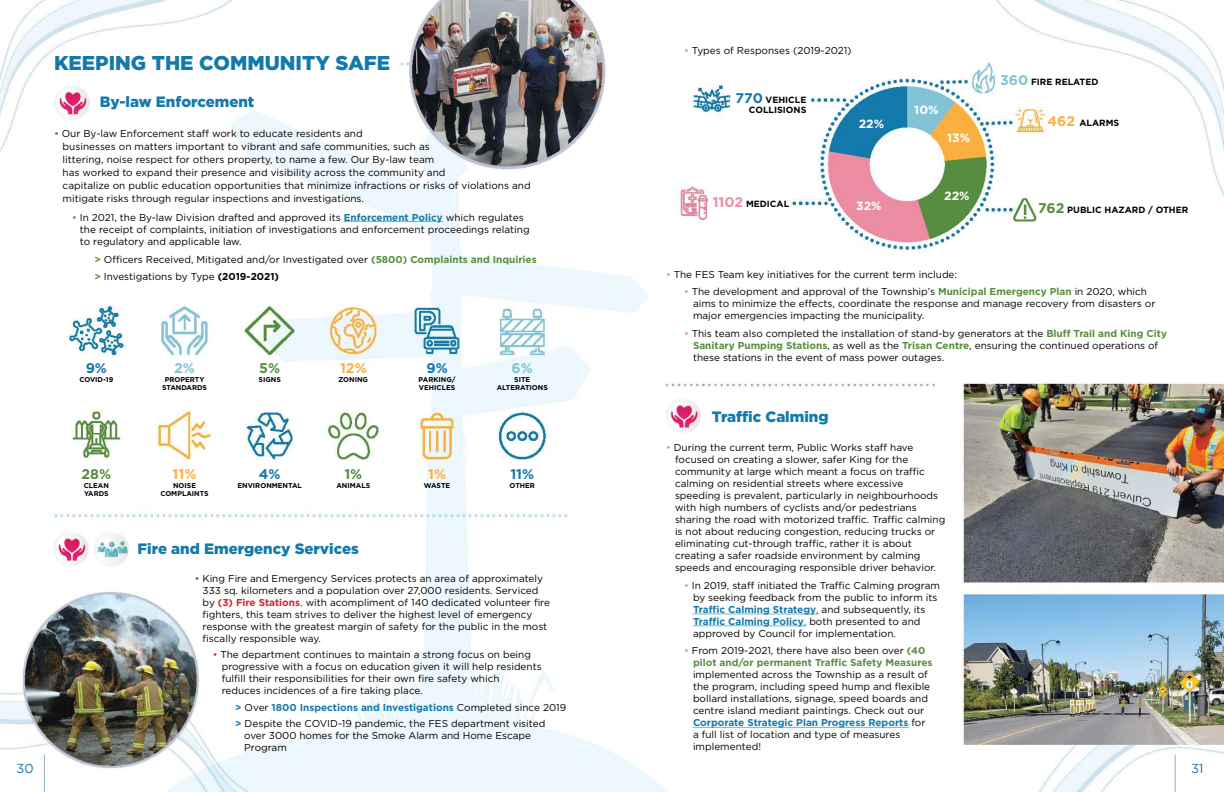
<style>
.page{position:relative;width:1224px;height:792px;background:#fff}
.page>*{position:absolute;margin:0;border:0;box-sizing:border-box;transform-origin:0 0}
.t1{font:900 20px "Gotham";color:#1379ab}
.t2{font:900 15px "Gotham";color:#1379ab}
.t3{font:900 15px "Gotham";color:#157aab}
.t4{font:700 14px "Gotham";color:#1379ab}
.t5{font:700 14px "Gotham";color:#fbb040}
.t6{font:700 14px "Gotham";color:#568e3f}
.t7{font:700 14px "Gotham";color:#83c3d7}
.t8{font:13px "Gotham";color:#157aab}
.t9{font:700 11.9px "Gotham";color:#fff}
.t10{font:10px/12px "Gotham";color:#000}
.t11{font:700 10px/12px "Gotham";color:#568e3f}
.t12{font:700 9px/10.8px "Gotham";color:#000;text-align:right}
.t13{font:700 7px/8.4px "Gotham";color:#000;text-align:center}
.s1{color:#1379ab}
.s2{color:#568e3f}
.s3{font-weight:700;color:#1379ab}
.s4{font-weight:700;color:#568e3f}
.s5{font-weight:700}
.s6{font-weight:700;color:#d2232a}
.s7{color:#d2232a}
.s8{color:#e6899e}
.s9{font-size:14px;color:#1379ab}
.s10{font-size:14px;color:#ec8da3}
.s11{font-size:14px;color:#83c3d7}
.s12{font-size:14px;color:#fbb040}
.s13{font-size:14px;color:#568e3f}
.s14{font-weight:400;color:#e6899e}
.s15{font-weight:400;color:#000}
</style>
<div class="page">
<img style="left:0;top:0;width:1224px;height:792px">
<img style="left:792px;top:1px;width:431px;height:248px">
<img style="left:1px;top:1px;width:229px;height:149px">
<img style="left:407px;top:0;width:200px;height:171px">
<img style="left:679px;top:186px;width:30px;height:33px">
<img style="left:500px;top:308px;width:45px;height:48px">
<img style="left:58px;top:537px;width:70px;height:23px">
<img style="left:1px;top:591px;width:216px;height:184px">
<img style="left:961px;top:381px;width:262px;height:410px">
<h1 class="t1" style="left:54px;top:51px;width:338px">KEEPING THE COMMUNITY SAFE</h1>
<h2 class="t3" style="left:100px;top:92px;width:156px">By-law Enforcement</h2>
<p class="t10" style="left:63px;top:127px;width:470px;line-height:13px;text-indent:-9px"><span class="s1">•</span> Our By-law Enforcement staff work to educate residents and<br>businesses on matters important to vibrant and safe communities, such as<br>littering, noise respect for others property, to name a few. Our By-law team<br>has worked to expand their presence and visibility across the community and<br>capitalize on public education opportunities that minimize infractions or risks of violations and mitigate risks through regular inspections and investigations.</p>
<p class="t10" style="left:80px;top:211px;width:451px;text-indent:-8px"><span class="s2">•</span> In 2021, the By-law Division drafted and approved its <span class="s3">Enforcement Policy</span> which regulates the receipt of complaints, initiation of investigations and enforcement proceedings relating to regulatory and applicable law.</p>
<p class="t10" style="left:94px;top:251px;width:444px;line-height:16.5px"><span class="s4">&gt;</span> Officers Received, Mitigated and/or Investigated over <span class="s4">(5800) Complaints and Inquiries &gt;</span> Investigations by Type <span class="s5">(2019-2021)</span></p>
<h3 class="t8" style="left:16px;top:761px;width:19px">30</h3>
<h3 class="t4" style="left:86px;top:359px;width:23px">9%</h3>
<p class="t13" style="left:79px;top:375px;width:35px">COVID-19</p>
<h3 class="t7" style="left:174px;top:359px;width:22px">2%</h3>
<p class="t13" style="left:162px;top:375px;width:46px">PROPERTY<br>STANDARDS</p>
<h3 class="t6" style="left:259px;top:359px;width:22px">5%</h3>
<p class="t13" style="left:259px;top:375px;width:24px">SIGNS</p>
<h3 class="t5" style="left:340px;top:359px;width:28px">12%</h3>
<p class="t13" style="left:339px;top:375px;width:31px">ZONING</p>
<h3 class="t4" style="left:426px;top:359px;width:23px">9%</h3>
<p class="t13" style="left:419px;top:375px;width:38px;text-align:left">PARKING/<br>VEHICLES</p>
<h3 class="t7" style="left:512px;top:359px;width:23px">6%</h3>
<p class="t13" style="left:497px;top:375px;width:53px">SITE<br>ALTERATIONS</p>
<h3 class="t6" style="left:82px;top:465px;width:31px">28%</h3>
<p class="t13" style="left:84px;top:481px;width:27px;text-align:left">CLEAN<br>YARDS</p>
<h3 class="t5" style="left:173px;top:465px;width:25px">11%</h3>
<p class="t13" style="left:160px;top:481px;width:50px">NOISE<br>COMPLAINTS</p>
<h3 class="t4" style="left:259px;top:465px;width:23px">4%</h3>
<p class="t13" style="left:238px;top:481px;width:66px">ENVIRONMENTAL</p>
<h3 class="t6" style="left:344px;top:465px;width:19px">1%</h3>
<p class="t13" style="left:336px;top:481px;width:35px">ANIMALS</p>
<h3 class="t5" style="left:428px;top:465px;width:19px">1%</h3>
<p class="t13" style="left:424px;top:481px;width:28px">WASTE</p>
<h3 class="t4" style="left:510px;top:465px;width:25px">11%</h3>
<p class="t13" style="left:510px;top:481px;width:27px">OTHER</p>
<h2 class="t2" style="left:138px;top:540px;width:223px">Fire and Emergency Services</h2>
<p class="t10" style="left:203px;top:572px;width:349px;text-indent:-8px"><span class="s1">•</span> King Fire and Emergency Services protects an area of approximately 333 sq. kilometers and a population over 27,000 residents. Serviced by <span class="s6">(3) Fire Stations</span><span class="s7">,</span> with acompliment of 140 dedicated volunteer fire fighters, this team strives to deliver the highest level of emergency response with the greatest margin of safety for the public in the most fiscally responsible way.</p>
<p class="t10" style="left:222px;top:648px;width:322px;text-indent:-9px"><span class="s7">•</span> The department continues to maintain a strong focus on being progressive with a focus on education given it will help residents fulfill their responsibilities for their own fire safety which<br>reduces incidences of a fire taking place.</p>
<p class="t10" style="left:235px;top:699px;width:332px;line-height:16.5px"><span class="s3">&gt;</span> Over <span class="s3">1800 Inspections and Investigations</span> Completed since 2019 <span class="s3">&gt;</span> Despite the COVID-19 pandemic, the FES department visited</p>
<p class="t10" style="left:244px;top:729px;width:288px">over 3000 homes for the Smoke Alarm and Home Escape<br>Program</p>
<p class="t10" style="left:684px;top:45px;width:169px"><span class="s8">•</span> Types of Responses (2019-2021)</p>
<p class="t12" style="left:736px;top:94px;width:72px"><span class="s9">770</span> VEHICLE<br>COLLISIONS</p>
<p class="t12" style="left:713px;top:198px;width:78px"><span class="s10">1102</span> MEDICAL</p>
<p class="t9" style="left:859px;top:116px;width:27px">22%</p>
<p class="t9" style="left:856px;top:198px;width:27px">32%</p>
<p class="t9" style="left:914px;top:102px;width:26px">10%</p>
<p class="t9" style="left:947px;top:130px;width:25px">13%</p>
<p class="t9" style="left:944px;top:188px;width:27px">22%</p>
<p class="t12" style="left:1000px;top:76px;width:100px"><span class="s11">360</span> FIRE RELATED</p>
<p class="t12" style="left:1048px;top:117px;width:73px"><span class="s12">462</span> ALARMS</p>
<p class="t12" style="left:1038px;top:204px;width:152px"><span class="s13">762</span> PUBLIC HAZARD / OTHER</p>
<p class="t10" style="left:666px;top:268px;width:293px"><span class="s8">•</span> The FES Team key initiatives for the current term include:</p>
<p class="t10" style="left:693px;top:286px;width:464px;text-indent:-9px"><span class="s8">•</span> The development and approval of the Township’s <span class="s4">Municipal Emergency Plan</span> in 2020, which aims to minimize the effects, coordinate the response and manage recovery from disasters or major emergencies impacting the municipality.</p>
<p class="t10" style="left:693px;top:327px;width:476px;text-indent:-9px"><span class="s8">•</span> This team also completed the installation of stand-by generators at the <span class="s4">Bluff Trail and King City<br>Sanitary Pumping Stations</span>, as well as the <span class="s4">Trisan Centre</span>, ensuring the continued operations of these stations in the event of mass power outages.</p>
<h2 class="t2" style="left:712px;top:408px;width:118px">Traffic Calming</h2>
<p class="t10" style="left:675px;top:442px;width:272px;text-indent:-9px"><span class="s8">•</span> During the current term, Public Works staff have focused on creating a slower, safer King for the community at large which meant a focus on traffic calming on residential streets where excessive speeding is prevalent, particularly in neighbourhoods with high numbers of cyclists and/or pedestrians sharing the road with motorized traffic. Traffic calming is not about reducing congestion, reducing trucks or eliminating cut-through traffic, rather it is about creating a safer roadside environment by calming speeds and encouraging responsible driver behavior.</p>
<p class="t10" style="left:693px;top:579px;width:249px;text-indent:-9px"><span class="s8">•</span> In 2019, staff initiated the Traffic Calming program by seeking feedback from the public to inform its <span class="s3">Traffic Calming Strategy</span><span class="s1">,</span> and subsequently, its <span class="s3">Traffic Calming Policy</span><span class="s1">,</span> both presented to and approved by Council for implementation.</p>
<p class="t11" style="left:693px;top:645px;width:241px;text-indent:-9px"><span class="s14">•</span> <span class="s15">From 2019-2021, there have also been over</span> (40 pilot and/or permanent Traffic Safety Measures</p>
<p class="t10" style="left:693px;top:669px;width:239px">implemented across the Township as a result of the program, including speed hump and flexible bollard installations, signage, speed boards and centre island mediant paintings. Check out our <span class="s3">Corporate Strategic Plan Progress Reports</span> for a full list of location and type of measures implemented!</p>
<h3 class="t8" style="left:1191px;top:761px;width:14px">31</h3>
</div>
